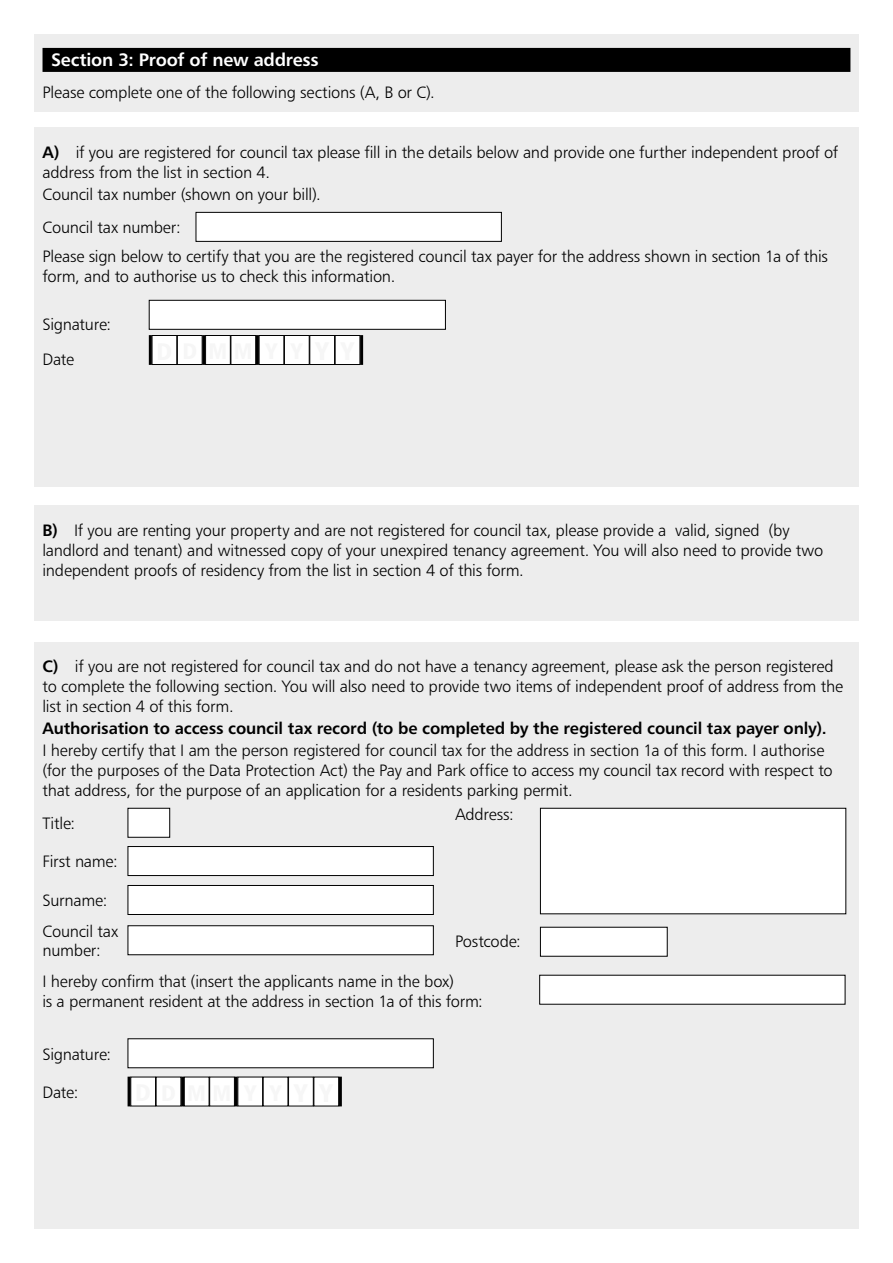
<style>
.page{position:relative;width:893px;height:1263px;background:#fff}
.page>*{position:absolute;margin:0;border:0;box-sizing:border-box;transform-origin:0 0}
.t1{font:18px "Humanist 777 BT Bold B";letter-spacing:-.015em;color:#fff}
.t2{font:16.5px/19.8px "Humanist 777 BT Light B";letter-spacing:-.015em;color:#000}
.t3{font:16.5px "Humanist 777 BT Bold B";letter-spacing:-.01em;color:#000}
.s1{font-family:"Humanist 777 BT Bold B"}
</style>
<div class="page">
<div style="left:34px;top:642px;width:825px;height:587px;background:#ededed"></div>
<div style="left:128px;top:808px;width:42px;height:29px;background:#fff"></div>
<div style="left:128px;top:808px;width:42px;height:30px;border:1px solid #000"></div>
<div style="left:540px;top:808px;width:306px;height:106px;background:#fff"></div>
<div style="left:128px;top:846px;width:305px;height:29px;background:#fff"></div>
<div style="left:128px;top:846px;width:306px;height:30px;border:1px solid #000"></div>
<div style="left:128px;top:885px;width:305px;height:29px;background:#fff"></div>
<div style="left:128px;top:885px;width:306px;height:30px;border:1px solid #000"></div>
<div style="left:128px;top:926px;width:305px;height:29px;background:#fff"></div>
<div style="left:540px;top:927px;width:127px;height:29px;background:#fff"></div>
<div style="left:540px;top:975px;width:305px;height:29px;background:#fff"></div>
<div style="left:128px;top:1039px;width:305px;height:29px;background:#fff"></div>
<hr style="left:128px;top:1077px;width:3px;height:29px;background:#000">
<div style="left:131px;top:1077px;width:25px;height:29px;background:#fff"></div>
<div style="left:130px;top:1077px;width:26px;height:29px;border:1px solid #000"></div>
<div style="left:156px;top:1077px;width:25px;height:29px;background:#fff"></div>
<hr style="left:181px;top:1077px;width:3px;height:29px;background:#000">
<div style="left:184px;top:1077px;width:25px;height:29px;background:#fff"></div>
<div style="left:184px;top:1077px;width:25px;height:29px;border:1px solid #000"></div>
<div style="left:210px;top:1077px;width:24px;height:29px;background:#fff"></div>
<div style="left:209px;top:1077px;width:26px;height:29px;border:1px solid #000"></div>
<hr style="left:235px;top:1077px;width:3px;height:29px;background:#000">
<div style="left:238px;top:1077px;width:25px;height:29px;background:#fff"></div>
<div style="left:237px;top:1077px;width:26px;height:29px;border:1px solid #000"></div>
<div style="left:263px;top:1077px;width:25px;height:29px;background:#fff"></div>
<div style="left:289px;top:1077px;width:24px;height:29px;background:#fff"></div>
<div style="left:288px;top:1077px;width:26px;height:29px;border:1px solid #000"></div>
<div style="left:314px;top:1077px;width:25px;height:29px;background:#fff"></div>
<div style="left:313px;top:1077px;width:26px;height:29px;border:1px solid #000"></div>
<hr style="left:339px;top:1077px;width:3px;height:29px;background:#000">
<div style="left:34px;top:34px;width:825px;height:78px;background:#ededed"></div>
<div style="left:43px;top:48px;width:807px;height:24px;background:#000"></div>
<div style="left:34px;top:506px;width:825px;height:115px;background:#ededed"></div>
<div style="left:34px;top:128px;width:825px;height:359px;background:#ededed"></div>
<div style="left:196px;top:212px;width:305px;height:29px;background:#fff"></div>
<div style="left:196px;top:212px;width:306px;height:30px;border:1px solid #000"></div>
<div style="left:149px;top:300px;width:296px;height:29px;background:#fff"></div>
<div style="left:149px;top:300px;width:297px;height:30px;border:1px solid #000"></div>
<hr style="left:149px;top:335px;width:3px;height:30px;background:#000">
<div style="left:152px;top:335px;width:25px;height:29px;background:#fff"></div>
<div style="left:152px;top:335px;width:25px;height:30px;border:1px solid #000"></div>
<div style="left:177px;top:335px;width:25px;height:29px;background:#fff"></div>
<div style="left:177px;top:335px;width:26px;height:30px;border:1px solid #000"></div>
<hr style="left:202px;top:335px;width:3px;height:30px;background:#000">
<div style="left:206px;top:335px;width:24px;height:29px;background:#fff"></div>
<div style="left:205px;top:335px;width:26px;height:30px;border:1px solid #000"></div>
<div style="left:231px;top:335px;width:25px;height:29px;background:#fff"></div>
<div style="left:231px;top:335px;width:25px;height:30px;border:1px solid #000"></div>
<hr style="left:256px;top:335px;width:3px;height:30px;background:#000">
<div style="left:259px;top:335px;width:25px;height:29px;background:#fff"></div>
<div style="left:259px;top:335px;width:25px;height:30px;border:1px solid #000"></div>
<div style="left:284px;top:335px;width:25px;height:29px;background:#fff"></div>
<div style="left:284px;top:335px;width:26px;height:30px;border:1px solid #000"></div>
<div style="left:310px;top:335px;width:25px;height:29px;background:#fff"></div>
<div style="left:309px;top:335px;width:26px;height:30px;border:1px solid #000"></div>
<div style="left:335px;top:335px;width:25px;height:29px;background:#fff"></div>
<div style="left:335px;top:335px;width:25px;height:30px;border:1px solid #000"></div>
<hr style="left:360px;top:335px;width:3px;height:30px;background:#000">
<p class="t1" style="left:51px;top:48px;width:269px">Section 3: Proof of new address</p>
<p class="t2" style="left:43px;top:82px;width:394px">Please complete one of the following sections (A, B or C).</p>
<p class="t2" style="left:43px;top:142px;width:797px"><span class="s1">A)</span> if you are registered for council tax please fill in the details below and provide one further independent proof of address from the list in section 4.</p>
<p class="t2" style="left:43px;top:177px;width:280px;line-height:33.6px">Council tax number (shown on your bill).<br>Council tax number:</p>
<p class="t2" style="left:43px;top:246px;width:787px">Please sign below to certify that you are the registered council tax payer for the address shown in section 1a of this form, and to authorise us to check this information.</p>
<p class="t2" style="left:43px;top:306px;width:70px;line-height:35.2px">Signature:<br>Date</p>
<p class="t2" style="left:43px;top:520px;width:782px"><span class="s1">B)</span> If you are renting your property and are not registered for council tax, please provide a valid, signed (by landlord and tenant) and witnessed copy of your unexpired tenancy agreement. You will also need to provide two independent proofs of residency from the list in section 4 of this form.</p>
<p class="t2" style="left:43px;top:656px;width:802px"><span class="s1">C)</span> if you are not registered for council tax and do not have a tenancy agreement, please ask the person registered to complete the following section. You will also need to provide two items of independent proof of address from the list in section 4 of this form.</p>
<p class="t3" style="left:43px;top:718px;width:786px">Authorisation to access council tax record (to be completed by the registered council tax payer only).</p>
<p class="t2" style="left:43px;top:740px;width:792px">I hereby certify that I am the person registered for council tax for the address in section 1a of this form. I authorise (for the purposes of the Data Protection Act) the Pay and Park office to access my council tax record with respect to that address, for the purpose of an application for a residents parking permit.</p>
<p class="t2" style="left:43px;top:813px;width:34px">Title:</p>
<p class="t2" style="left:455px;top:804px;width:60px">Address:</p>
<p class="t2" style="left:43px;top:851px;width:77px">First name:</p>
<p class="t2" style="left:43px;top:885px;width:77px;line-height:30.3px">Surname:<br>Council tax</p>
<p class="t2" style="left:43px;top:940px;width:60px">number:</p>
<p class="t2" style="left:455px;top:931px;width:67px">Postcode:</p>
<p class="t2" style="left:43px;top:971px;width:442px">I hereby confirm that (insert the applicants name in the box)<br>is a permanent resident at the address in section 1a of this form:</p>
<p class="t2" style="left:43px;top:1044px;width:70px">Signature:</p>
<p class="t2" style="left:43px;top:1082px;width:37px">Date:</p>
</div>
